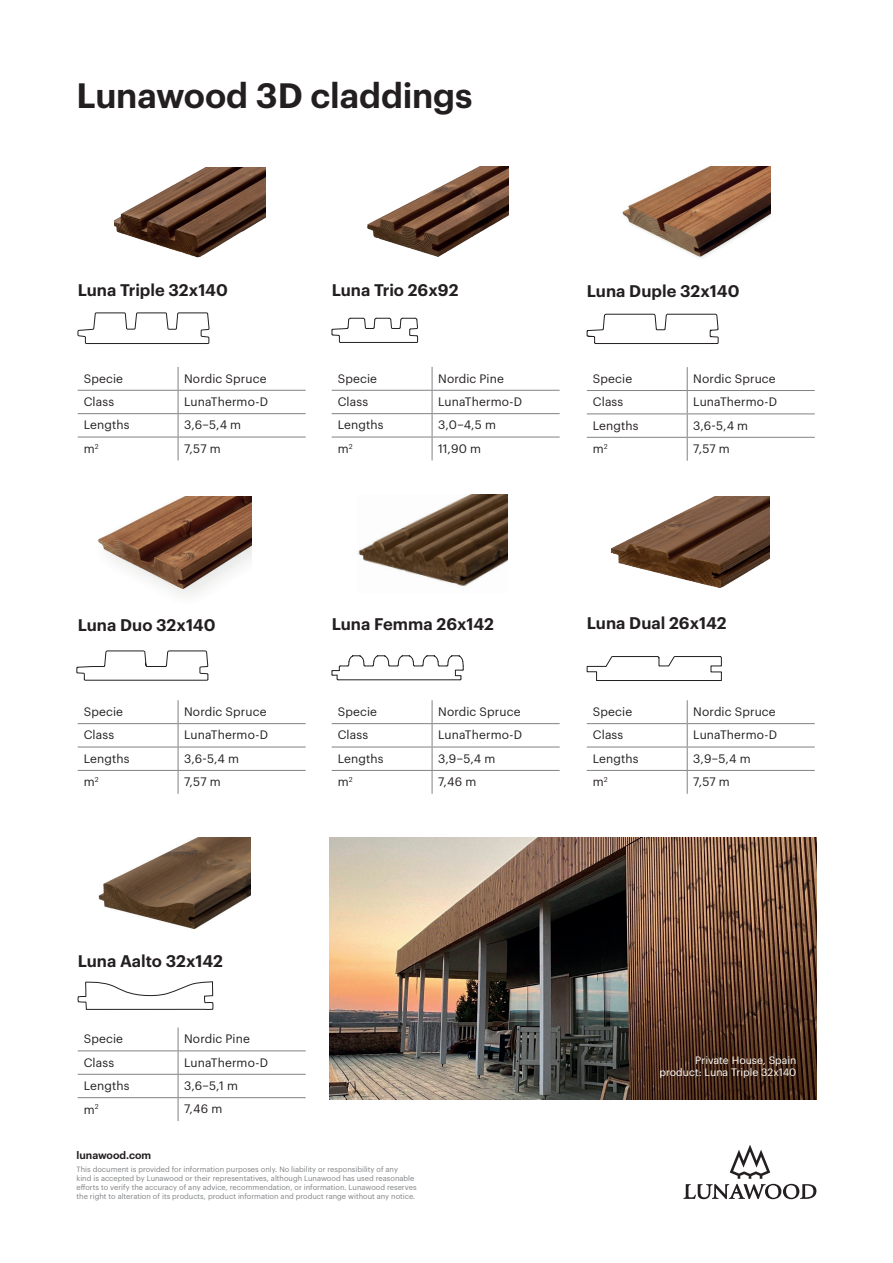
<style>
.page{position:relative;width:893px;height:1263px;background:#fff}
.page>*{position:absolute;margin:0;border:0;box-sizing:border-box;transform-origin:0 0}
.t1{font:600 34.5px "Graphik";letter-spacing:-.005em;color:#231f20}
.t2{font:600 16.5px "Graphik";color:#231f20}
.t3{font:12px "Graphik";letter-spacing:.01em;color:#231f20}
.t4{font:10.5px/12.6px "Graphik";color:#fff;text-align:right}
.t5{font:600 10.5px "Graphik";color:#231f20}
.t6{font:7.5px/9px "Graphik";color:#808285}
</style>
<div class="page">
<img style="left:611px;top:496px;width:159px;height:92px">
<img style="left:358px;top:495px;width:150px;height:92px">
<svg style="left:684px;top:1145px;width:132px;height:54px"></svg>
<img style="left:329px;top:838px;width:487px;height:262px">
<img style="left:98px;top:838px;width:152px;height:91px">
<hr style="left:78px;top:390px;width:100px;height:1px;background:#808285">
<hr style="left:178px;top:390px;width:128px;height:1px;background:#808285">
<hr style="left:78px;top:413px;width:100px;height:1px;background:#808285">
<hr style="left:178px;top:413px;width:128px;height:1px;background:#808285">
<hr style="left:78px;top:437px;width:100px;height:1px;background:#808285">
<hr style="left:178px;top:437px;width:128px;height:1px;background:#808285">
<svg style="left:178px;top:367px;width:1px;height:93px"></svg>
<img style="left:115px;top:168px;width:150px;height:90px">
<svg style="left:77px;top:312px;width:133px;height:32px"></svg>
<svg style="left:332px;top:655px;width:132px;height:25px"></svg>
<svg style="left:586px;top:656px;width:136px;height:25px"></svg>
<img style="left:367px;top:167px;width:141px;height:90px">
<svg style="left:331px;top:318px;width:87px;height:25px"></svg>
<svg style="left:586px;top:313px;width:133px;height:31px"></svg>
<img style="left:622px;top:167px;width:148px;height:91px">
<svg style="left:76px;top:650px;width:132px;height:31px"></svg>
<img style="left:98px;top:496px;width:154px;height:99px">
<hr style="left:332px;top:390px;width:100px;height:1px;background:#808285">
<hr style="left:432px;top:390px;width:128px;height:1px;background:#808285">
<hr style="left:332px;top:413px;width:100px;height:1px;background:#808285">
<hr style="left:432px;top:413px;width:128px;height:1px;background:#808285">
<hr style="left:332px;top:437px;width:100px;height:1px;background:#808285">
<hr style="left:432px;top:437px;width:128px;height:1px;background:#808285">
<svg style="left:432px;top:367px;width:1px;height:93px"></svg>
<hr style="left:587px;top:390px;width:100px;height:1px;background:#808285">
<hr style="left:687px;top:390px;width:128px;height:1px;background:#808285">
<hr style="left:587px;top:413px;width:100px;height:1px;background:#808285">
<hr style="left:687px;top:413px;width:128px;height:1px;background:#808285">
<hr style="left:587px;top:437px;width:100px;height:1px;background:#808285">
<hr style="left:687px;top:437px;width:128px;height:1px;background:#808285">
<svg style="left:687px;top:367px;width:1px;height:94px"></svg>
<hr style="left:78px;top:723px;width:100px;height:1px;background:#808285">
<hr style="left:178px;top:723px;width:128px;height:1px;background:#808285">
<hr style="left:78px;top:747px;width:100px;height:1px;background:#808285">
<hr style="left:178px;top:747px;width:128px;height:1px;background:#808285">
<hr style="left:78px;top:770px;width:100px;height:1px;background:#808285">
<hr style="left:178px;top:770px;width:128px;height:1px;background:#808285">
<svg style="left:178px;top:700px;width:1px;height:94px"></svg>
<hr style="left:332px;top:723px;width:100px;height:1px;background:#808285">
<hr style="left:432px;top:723px;width:128px;height:1px;background:#808285">
<hr style="left:332px;top:747px;width:100px;height:1px;background:#808285">
<hr style="left:432px;top:747px;width:128px;height:1px;background:#808285">
<hr style="left:332px;top:770px;width:100px;height:1px;background:#808285">
<hr style="left:432px;top:770px;width:128px;height:1px;background:#808285">
<svg style="left:432px;top:700px;width:1px;height:94px"></svg>
<hr style="left:587px;top:723px;width:100px;height:1px;background:#808285">
<hr style="left:687px;top:723px;width:128px;height:1px;background:#808285">
<hr style="left:587px;top:747px;width:100px;height:1px;background:#808285">
<hr style="left:687px;top:747px;width:128px;height:1px;background:#808285">
<hr style="left:587px;top:770px;width:100px;height:1px;background:#808285">
<hr style="left:687px;top:770px;width:128px;height:1px;background:#808285">
<svg style="left:687px;top:700px;width:1px;height:94px"></svg>
<hr style="left:78px;top:1050px;width:100px;height:1px;background:#808285">
<hr style="left:178px;top:1050px;width:128px;height:1px;background:#808285">
<hr style="left:78px;top:1074px;width:100px;height:1px;background:#808285">
<hr style="left:178px;top:1074px;width:128px;height:1px;background:#808285">
<hr style="left:78px;top:1097px;width:100px;height:1px;background:#808285">
<hr style="left:178px;top:1097px;width:128px;height:1px;background:#808285">
<svg style="left:178px;top:1027px;width:1px;height:94px"></svg>
<svg style="left:77px;top:981px;width:137px;height:29px"></svg>
<h1 class="t1" style="left:77px;top:69px;width:397px">Lunawood 3D claddings</h1>
<h2 class="t2" style="left:78px;top:278px;width:152px">Luna Triple 32x140</h2>
<p class="t3" style="left:84px;top:369px;width:41px">Specie</p>
<p class="t3" style="left:184px;top:369px;width:84px">Nordic Spruce</p>
<p class="t3" style="left:84px;top:393px;width:32px">Class</p>
<p class="t3" style="left:184px;top:393px;width:86px">LunaThermo-D</p>
<p class="t3" style="left:84px;top:416px;width:47px">Lengths</p>
<p class="t3" style="left:184px;top:416px;width:59px">3,6–5,4 m</p>
<p class="t3" style="left:84px;top:439px;width:17px">m<sup>2</sup></p>
<p class="t3" style="left:184px;top:439px;width:38px">7,57 m</p>
<h2 class="t2" style="left:332px;top:278px;width:128px">Luna Trio 26x92</h2>
<p class="t3" style="left:338px;top:369px;width:41px">Specie</p>
<p class="t3" style="left:438px;top:369px;width:67px">Nordic Pine</p>
<p class="t3" style="left:338px;top:393px;width:32px">Class</p>
<p class="t3" style="left:438px;top:393px;width:86px">LunaThermo-D</p>
<p class="t3" style="left:338px;top:416px;width:47px">Lengths</p>
<p class="t3" style="left:438px;top:416px;width:59px">3,0–4,5 m</p>
<p class="t3" style="left:338px;top:439px;width:17px">m<sup>2</sup></p>
<p class="t3" style="left:438px;top:439px;width:45px">11,90 m</p>
<h2 class="t2" style="left:587px;top:278px;width:154px">Luna Duple 32x140</h2>
<p class="t3" style="left:593px;top:370px;width:41px">Specie</p>
<p class="t3" style="left:693px;top:370px;width:84px">Nordic Spruce</p>
<p class="t3" style="left:593px;top:393px;width:32px">Class</p>
<p class="t3" style="left:693px;top:393px;width:86px">LunaThermo-D</p>
<p class="t3" style="left:593px;top:416px;width:47px">Lengths</p>
<p class="t3" style="left:693px;top:416px;width:57px">3,6-5,4 m</p>
<p class="t3" style="left:593px;top:440px;width:17px">m<sup>2</sup></p>
<p class="t3" style="left:693px;top:440px;width:38px">7,57 m</p>
<h2 class="t2" style="left:78px;top:612px;width:139px">Luna Duo 32x140</h2>
<p class="t3" style="left:84px;top:703px;width:41px">Specie</p>
<p class="t3" style="left:184px;top:703px;width:84px">Nordic Spruce</p>
<p class="t3" style="left:84px;top:726px;width:32px">Class</p>
<p class="t3" style="left:184px;top:726px;width:86px">LunaThermo-D</p>
<p class="t3" style="left:84px;top:749px;width:47px">Lengths</p>
<p class="t3" style="left:184px;top:749px;width:57px">3,6-5,4 m</p>
<p class="t3" style="left:84px;top:773px;width:17px">m<sup>2</sup></p>
<p class="t3" style="left:184px;top:773px;width:38px">7,57 m</p>
<h2 class="t2" style="left:332px;top:611px;width:164px">Luna Femma 26x142</h2>
<h2 class="t2" style="left:587px;top:610px;width:141px">Luna Dual 26x142</h2>
<p class="t3" style="left:338px;top:703px;width:41px">Specie</p>
<p class="t3" style="left:438px;top:703px;width:84px">Nordic Spruce</p>
<p class="t3" style="left:338px;top:726px;width:32px">Class</p>
<p class="t3" style="left:438px;top:726px;width:86px">LunaThermo-D</p>
<p class="t3" style="left:338px;top:749px;width:47px">Lengths</p>
<p class="t3" style="left:438px;top:749px;width:59px">3,9–5,4 m</p>
<p class="t3" style="left:338px;top:773px;width:17px">m<sup>2</sup></p>
<p class="t3" style="left:438px;top:773px;width:40px">7,46 m</p>
<p class="t3" style="left:593px;top:703px;width:41px">Specie</p>
<p class="t3" style="left:693px;top:703px;width:84px">Nordic Spruce</p>
<p class="t3" style="left:593px;top:726px;width:32px">Class</p>
<p class="t3" style="left:693px;top:726px;width:86px">LunaThermo-D</p>
<p class="t3" style="left:593px;top:749px;width:47px">Lengths</p>
<p class="t3" style="left:693px;top:749px;width:59px">3,9–5,4 m</p>
<p class="t3" style="left:593px;top:773px;width:17px">m<sup>2</sup></p>
<p class="t3" style="left:693px;top:773px;width:38px">7,57 m</p>
<h2 class="t2" style="left:78px;top:948px;width:147px">Luna Aalto 32x142</h2>
<p class="t3" style="left:84px;top:1030px;width:41px">Specie</p>
<p class="t3" style="left:184px;top:1030px;width:67px">Nordic Pine</p>
<p class="t3" style="left:84px;top:1053px;width:32px">Class</p>
<p class="t3" style="left:184px;top:1053px;width:86px">LunaThermo-D</p>
<p class="t3" style="left:84px;top:1077px;width:47px">Lengths</p>
<p class="t3" style="left:184px;top:1077px;width:56px">3,6–5,1 m</p>
<p class="t3" style="left:84px;top:1100px;width:17px">m<sup>2</sup></p>
<p class="t3" style="left:184px;top:1100px;width:40px">7,46 m</p>
<p class="t4" style="left:659px;top:1053px;width:138px">Private House, Spain product: Luna Triple 32x140</p>
<p class="t5" style="left:77px;top:1147px;width:76px">lunawood.com</p>
<p class="t6" style="left:77px;top:1164px;width:342px">This document is provided for information purposes only. No liability or responsibility of any<br>kind is accepted by Lunawood or their representatives, although Lunawood has used reasonable efforts to verify the accuracy of any advice, recommendation, or information. Lunawood reserves the right to alteration of its products, product information and product range without any notice.</p>
</div>
